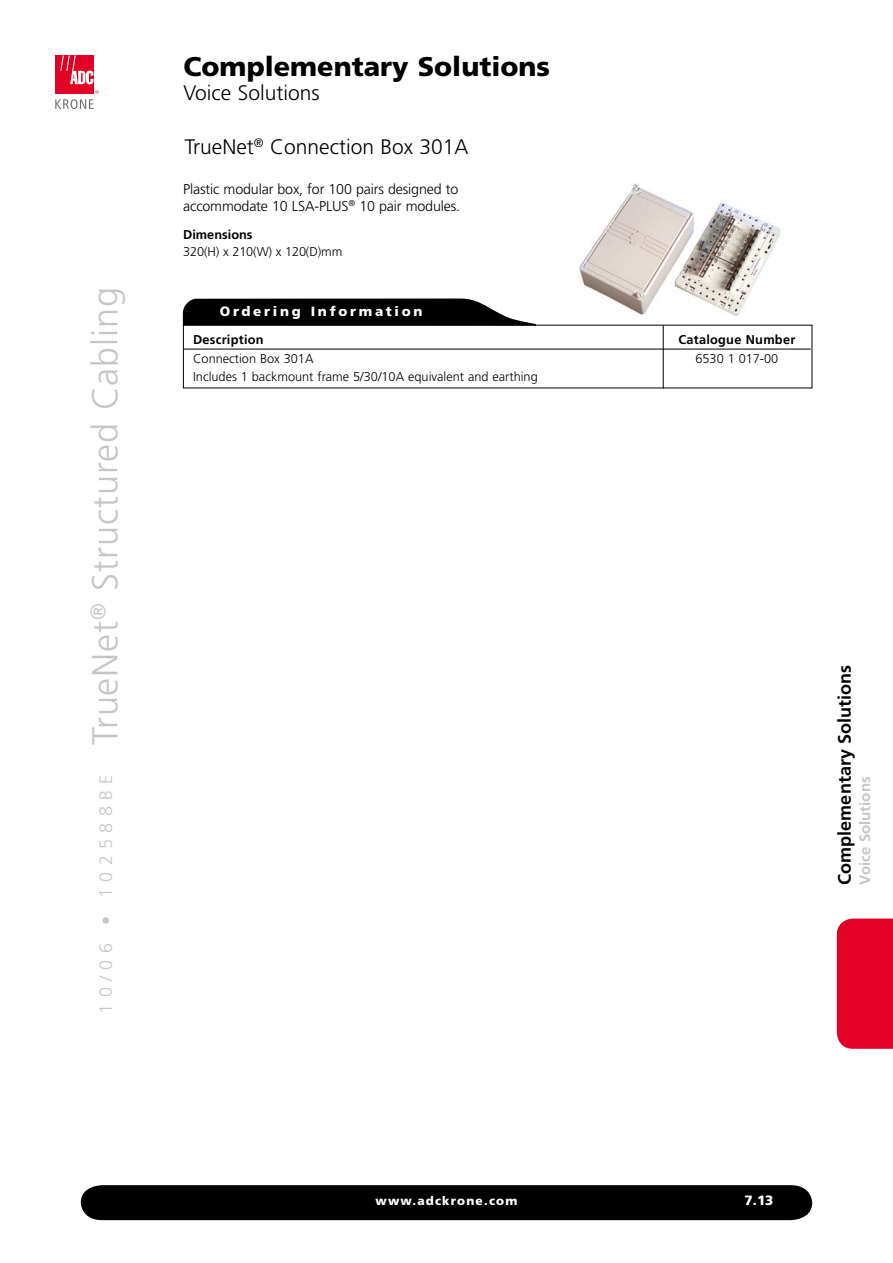
<style>
.page{position:relative;width:893px;height:1263px;background:#fff}
.page>*{position:absolute;margin:0;border:0;box-sizing:border-box;transform-origin:0 0}
.t1{font:300 36px "Frutiger";letter-spacing:.025em;color:#c5c6c8}
.t2{font:900 27px "Frutiger";color:#000}
.t3{font:300 21px "Frutiger";color:#000}
.t4{font:700 18px "Frutiger";color:#000}
.t5{font:700 15px "Frutiger";color:#c5c6c8}
.t6{font:300 14.25px/17.2px "Frutiger";letter-spacing:-.01em;color:#000}
.t7{font:900 13.5px "Frutiger";letter-spacing:.2em;color:#fff}
.t8{font:300 12.75px "Frutiger";color:#000}
.t9{font:700 12.75px "Frutiger";letter-spacing:.02em;color:#000}
.t10{font:700 12.75px "Frutiger";color:#000}
.t11{font:900 12px "Frutiger";letter-spacing:.1em;color:#fff}
.s1{font-size:18px}
</style>
<div class="page">
<svg style="left:93px;top:55px;width:1px;height:35px"></svg>
<div style="left:55px;top:55px;width:38px;height:38px;background:#e20025"></div>
<svg style="left:60px;top:55px;width:33px;height:29px"></svg>
<svg style="left:55px;top:90px;width:44px;height:19px"></svg>
<div style="left:837px;top:918px;width:56px;height:131px;background:#e20025"></div>
<div style="left:81px;top:1185px;width:731px;height:35px;background:#000"></div>
<hr style="left:663px;top:325px;width:1px;height:63px;background:#000">
<svg style="left:182px;top:298px;width:355px;height:28px;background:#222"></svg>
<img style="left:561px;top:183px;width:238px;height:142px">
<hr style="left:183px;top:349px;width:628px;height:1px;background:#000">
<div style="left:183px;top:325px;width:629px;height:63px;border:1px solid #000"></div>
<h1 class="t1" style="left:85px;top:1013px;width:728px;rotate:-90deg"><span class="s1">1 0 / 0 6 • 1 0 2 5 8 8 B E</span> TrueNet<sup>®</sup> Structured Cabling</h1>
<h2 class="t2" style="left:184px;top:51px;width:368px">Complementary Solutions</h2>
<h3 class="t3" style="left:184px;top:81px;width:137px">Voice Solutions</h3>
<h3 class="t3" style="left:185px;top:135px;width:285px">TrueNet<sup>®</sup> Connection Box 301A</h3>
<p class="t6" style="left:183px;top:180px;width:278px">Plastic modular box, for 100 pairs designed to accommodate 10 LSA-PLUS<sup>®</sup> 10 pair modules.</p>
<p class="t10" style="left:183px;top:227px;width:71px">Dimensions</p>
<p class="t8" style="left:183px;top:244px;width:161px">320(H) x 210(W) x 120(D)mm</p>
<p class="t7" style="left:220px;top:303px;width:204px">Ordering Information</p>
<p class="t9" style="left:193px;top:332px;width:72px">Description</p>
<p class="t9" style="left:678px;top:332px;width:118px">Catalogue Number</p>
<p class="t8" style="left:193px;top:351px;width:122px">Connection Box 301A</p>
<p class="t8" style="left:695px;top:351px;width:84px">6530 1 017-00</p>
<p class="t8" style="left:193px;top:370px;width:346px">Includes 1 backmount frame 5/30/10A equivalent and earthing</p>
<h3 class="t4" style="left:834px;top:884px;width:221px;rotate:-90deg">Complementary Solutions</h3>
<p class="t5" style="left:856px;top:884px;width:109px;rotate:-90deg">Voice Solutions</p>
<p class="t11" style="left:376px;top:1194px;width:143px">www.adckrone.com</p>
<p class="t7" style="left:745px;top:1192px;width:30px">7.13</p>
</div>
